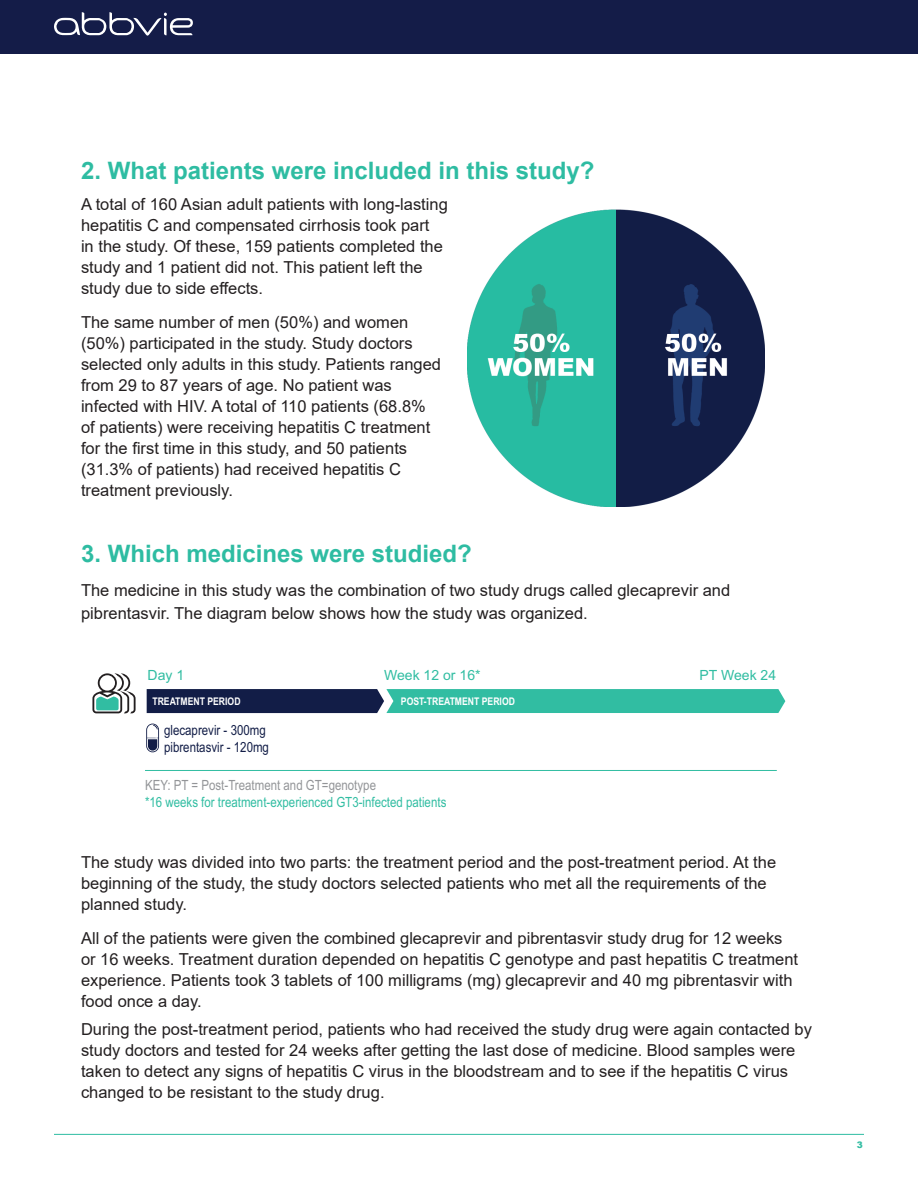
<style>
.page{position:relative;width:918px;height:1188px;background:#fff}
.page>*{position:absolute;margin:0;border:0;box-sizing:border-box;transform-origin:0 0}
.t1{font:700 24px "Arial";color:#2ebca2}
.t2{font:16.5px/21px "Arial";color:#231f20}
.t3{font:14.1px "Arial Narrow";color:#31bda2}
.t4{font:14.1px/17.5px "Arial Narrow";color:#121d47}
.t5{font:14.1px "Arial Narrow";color:#939598}
.t6{font:14.1px "Arial";color:#31bda2}
.t7{font:700 10.5px "Arial Narrow";color:#fff}
.t8{font:900 9px "Arial";color:#33bda3}
</style>
<div class="page">
<hr style="left:54px;top:1134px;width:810px;height:1px;background:#2ebca2">
<img style="left:467px;top:210px;width:297px;height:297px">
<div style="left:0;top:0;width:918px;height:54px;background:#141c48"></div>
<svg style="left:54px;top:12px;width:139px;height:24px"></svg>
<svg style="left:92px;top:673px;width:44px;height:40px"></svg>
<svg style="left:147px;top:689px;width:638px;height:24px;background:#2a8382"></svg>
<svg style="left:146px;top:724px;width:13px;height:28px"></svg>
<hr style="left:145px;top:770px;width:632px;height:1px;background:#31bda2">
<h1 class="t1" style="left:81px;top:154px;width:515px">2. What patients were included in this study?</h1>
<p class="t2" style="left:81px;top:193px;width:368px">A total of 160 Asian adult patients with long-lasting hepatitis C and compensated cirrhosis took part<br>in the study. Of these, 159 patients completed the study and 1 patient did not. This patient left the study due to side effects.</p>
<p class="t2" style="left:81px;top:312px;width:362px">The same number of men (50%) and women (50%) participated in the study. Study doctors selected only adults in this study. Patients ranged from 29 to 87 years of age. No patient was infected with HIV. A total of 110 patients (68.8% of patients) were receiving hepatitis C treatment for the first time in this study, and 50 patients (31.3% of patients) had received hepatitis C treatment previously.</p>
<h1 class="t1" style="left:81px;top:536px;width:392px">3. Which medicines were studied?</h1>
<p class="t2" style="left:81px;top:579px;width:651px;line-height:22.5px">The medicine in this study was the combination of two study drugs called glecaprevir and pibrentasvir. The diagram below shows how the study was organized.</p>
<p class="t6" style="left:148px;top:666px;width:38px">Day 1</p>
<p class="t6" style="left:384px;top:666px;width:98px">Week 12 or 16*</p>
<p class="t6" style="left:699px;top:666px;width:78px">PT Week 24</p>
<p class="t7" style="left:152px;top:693px;width:90px">TREATMENT PERIOD</p>
<p class="t7" style="left:401px;top:693px;width:116px">POST-TREATMENT PERIOD</p>
<p class="t4" style="left:164px;top:720px;width:106px">glecaprevir - 300mg pibrentasvir - 120mg</p>
<p class="t5" style="left:145px;top:774px;width:233px">KEY: PT = Post-Treatment and GT=genotype</p>
<p class="t3" style="left:145px;top:792px;width:303px">*16 weeks for treatment-experienced GT3-infected patients</p>
<p class="t2" style="left:81px;top:851px;width:697px">The study was divided into two parts: the treatment period and the post-treatment period. At the beginning of the study, the study doctors selected patients who met all the requirements of the planned study.</p>
<p class="t2" style="left:81px;top:928px;width:719px">All of the patients were given the combined glecaprevir and pibrentasvir study drug for 12 weeks or 16 weeks. Treatment duration depended on hepatitis C genotype and past hepatitis C treatment experience. Patients took 3 tablets of 100 milligrams (mg) glecaprevir and 40 mg pibrentasvir with food once a day.</p>
<p class="t2" style="left:81px;top:1019px;width:732px">During the post-treatment period, patients who had received the study drug were again contacted by study doctors and tested for 24 weeks after getting the last dose of medicine. Blood samples were taken to detect any signs of hepatitis C virus in the bloodstream and to see if the hepatitis C virus changed to be resistant to the study drug.</p>
<p class="t8" style="left:857px;top:1139px;width:8px">3</p>
</div>
